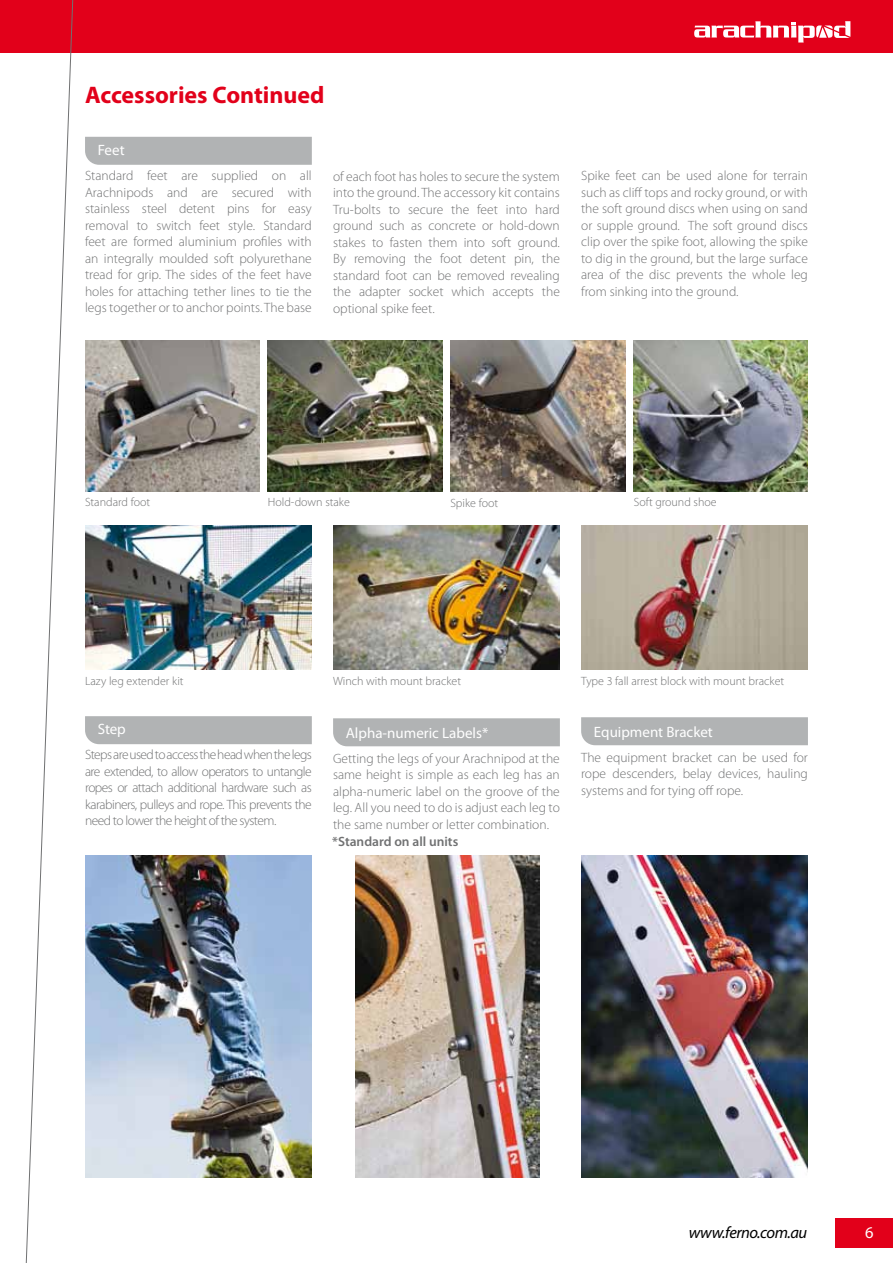
<style>
.page{position:relative;width:893px;height:1263px;background:#fff}
.page>*{position:absolute;margin:0;border:0;box-sizing:border-box;transform-origin:0 0}
.t1{font:700 24px "Myriad Pro";color:#e2001a}
.t2{font:italic 16.5px "Myriad Pro";letter-spacing:-.03em;color:#000}
.t3{font:16.5px "Myriad Pro";color:#fff}
.t4{font:15px "Myriad Pro";color:#fff}
.t5{font:300 13.5px/16.5px "Myriad Pro";color:#707172;text-align:justify}
.t6{font:600 13.5px "Myriad Pro";color:#707172}
.t7{font:300 12px "Myriad Pro";color:#707172}
</style>
<div class="page">
<div style="left:0;top:0;width:893px;height:53px;background:#e2001a"></div>
<svg style="left:694px;top:21px;width:156px;height:22px"></svg>
<div style="left:836px;top:1218px;width:57px;height:29px;background:#e2001a"></div>
<div style="left:581px;top:717px;width:227px;height:28px;background:#b1b3b4"></div>
<div style="left:85px;top:716px;width:227px;height:28px;background:#b1b3b4"></div>
<div style="left:333px;top:718px;width:227px;height:28px;background:#b1b3b4"></div>
<div style="left:85px;top:137px;width:227px;height:28px;background:#b1b3b4"></div>
<svg style="left:25px;top:0;width:49px;height:1263px"></svg>
<img style="left:634px;top:341px;width:174px;height:151px">
<img style="left:451px;top:341px;width:174px;height:151px">
<img style="left:85px;top:855px;width:227px;height:323px">
<img style="left:581px;top:855px;width:227px;height:323px">
<img style="left:85px;top:341px;width:174px;height:151px">
<img style="left:268px;top:341px;width:174px;height:151px">
<img style="left:355px;top:855px;width:185px;height:323px">
<img style="left:85px;top:526px;width:226px;height:144px">
<img style="left:333px;top:526px;width:226px;height:144px">
<img style="left:581px;top:526px;width:227px;height:143px">
<h1 class="t1" style="left:85px;top:79px;width:241px">Accessories Continued</h1>
<p class="t4" style="left:98px;top:141px;width:28px">Feet</p>
<p class="t5" style="left:85px;top:168px;width:228px">Standard feet are supplied on all Arachnipods and are secured with stainless steel detent pins for easy removal to switch feet style. Standard feet are formed aluminium profiles with an integrally moulded soft polyurethane tread for grip. The sides of the feet have holes for attaching tether lines to tie the legs together or to anchor points. The base</p>
<p class="t5" style="left:333px;top:168px;width:228px">of each foot has holes to secure the system into the ground. The accessory kit contains Tru-bolts to secure the feet into hard ground such as concrete or hold-down stakes to fasten them into soft ground.<br>By removing the foot detent pin, the standard foot can be removed revealing the adapter socket which accepts the optional spike feet.</p>
<p class="t5" style="left:581px;top:168px;width:228px">Spike feet can be used alone for terrain such as cliff tops and rocky ground, or with the soft ground discs when using on sand or supple ground. The soft ground discs clip over the spike foot, allowing the spike to dig in the ground, but the large surface area of the disc prevents the whole leg from sinking into the ground.</p>
<p class="t7" style="left:85px;top:495px;width:67px">Standard foot</p>
<p class="t7" style="left:268px;top:496px;width:84px">Hold-down stake</p>
<p class="t7" style="left:450px;top:496px;width:49px">Spike foot</p>
<p class="t7" style="left:634px;top:496px;width:84px">Soft ground shoe</p>
<p class="t7" style="left:85px;top:674px;width:100px">Lazy leg extender kit</p>
<p class="t7" style="left:333px;top:674px;width:130px">Winch with mount bracket</p>
<p class="t7" style="left:581px;top:674px;width:205px">Type 3 fall arrest block with mount bracket</p>
<p class="t4" style="left:98px;top:720px;width:29px">Step</p>
<p class="t5" style="left:85px;top:747px;width:228px">Steps are used to access the head when the legs are extended, to allow operators to untangle ropes or attach additional hardware such as karabiners, pulleys and rope. This prevents the need to lower the height of the system.</p>
<p class="t4" style="left:346px;top:723px;width:144px">Alpha-numeric Labels*</p>
<p class="t5" style="left:333px;top:750px;width:228px">Getting the legs of your Arachnipod at the same height is simple as each leg has an alpha-numeric label on the groove of the leg. All you need to do is adjust each leg to the same number or letter combination.</p>
<p class="t6" style="left:332px;top:833px;width:128px">*Standard on all units</p>
<p class="t4" style="left:594px;top:722px;width:120px">Equipment Bracket</p>
<p class="t5" style="left:581px;top:749px;width:228px">The equipment bracket can be used for rope descenders, belay devices, hauling systems and for tying off rope.</p>
<p class="t2" style="left:689px;top:1222px;width:120px">www.ferno.com.au</p>
<p class="t3" style="left:865px;top:1222px;width:10px">6</p>
</div>
